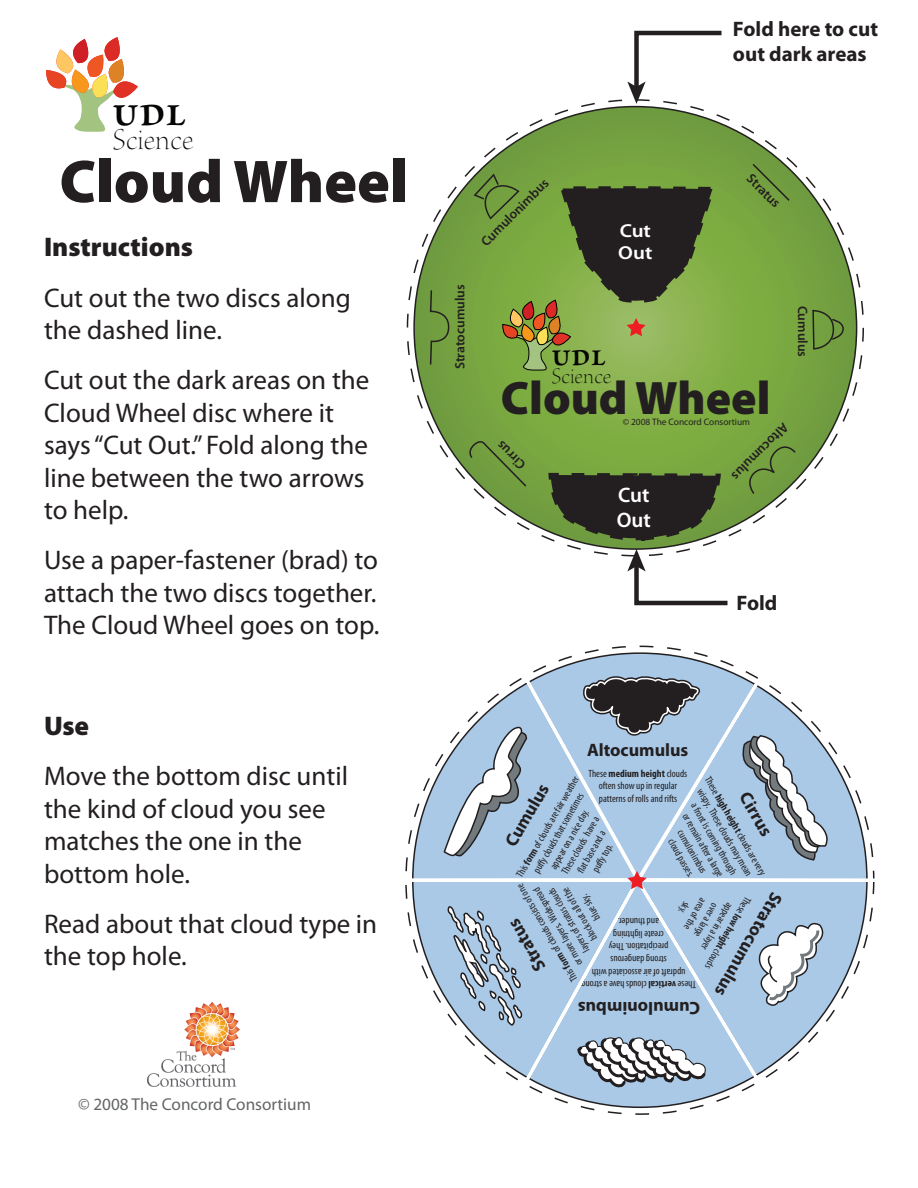
<style>
.page{position:relative;width:918px;height:1188px;background:#fff}
.page>*{position:absolute;margin:0;border:0;box-sizing:border-box;transform-origin:0 0}
.t1{font:900 60.9px "Myriad Pro";color:#231f20}
.t2{font:900 47.1px "Myriad Pro";color:#231f20}
.t3{font:31.8px "Brioso Pro Light Poster";letter-spacing:.02em;color:#050504}
.t4{font:31.8px "Brioso Pro Bold Capt";color:#050504}
.t5{font:27px/32.4px "Myriad Pro";color:#231f20}
.t6{font:900 27px "Myriad Pro";color:#231f20}
.t7{font:23.55px "Brioso Pro Light Poster";letter-spacing:.015em;color:#050504}
.t8{font:23.55px "Brioso Pro Bold Capt";color:#050504}
.t9{font:700 21px/25.2px "Myriad Pro";color:#231f20}
.t10{font:600 21px/25.2px "Myriad Pro";color:#fff}
.t11{font:600 18.75px/22.5px "Myriad Pro";color:#fff;scale:1.12 1}
.t12{font:700 18px "Myriad Pro";color:#231f20}
.t13{font:17.25px "Myriad Pro";color:#636566}
.t14{font:600 13.5px "Myriad Pro";color:#231f20}
.t15{font:condensed 10.5px/12.6px "Myriad Pro";color:#231f20;text-align:center}
.t16{font:9.45px "Myriad Pro";color:#231f20}
.s1{font-weight:700}
</style>
<div class="page">
<img style="left:148px;top:1002px;width:92px;height:85px">
<svg style="left:590px;top:645px;width:91px;height:6px"></svg>
<svg style="left:405px;top:651px;width:470px;height:458px"></svg>
<svg style="left:627px;top:871px;width:20px;height:18px"></svg>
<svg style="left:627px;top:549px;width:101px;height:57px"></svg>
<svg style="left:414px;top:107px;width:443px;height:442px;background:#77a341"></svg>
<svg style="left:429px;top:289px;width:21px;height:106px;background:#6c953d"></svg>
<svg style="left:812px;top:309px;width:33px;height:160px"></svg>
<svg style="left:751px;top:162px;width:40px;height:40px;background:#709841"></svg>
<svg style="left:467px;top:436px;width:61px;height:52px;background:#749c45"></svg>
<svg style="left:546px;top:471px;width:177px;height:72px;background:#3c442d"></svg>
<svg style="left:472px;top:172px;width:246px;height:199px;background:#6b853d"></svg>
<svg style="left:627px;top:30px;width:95px;height:74px"></svg>
<svg style="left:46px;top:37px;width:92px;height:95px"></svg>
<svg style="left:537px;top:859px;width:9px;height:8px"></svg>
<svg style="left:576px;top:867px;width:9px;height:6px"></svg>
<svg style="left:596px;top:858px;width:8px;height:8px"></svg>
<svg style="left:745px;top:431px;width:52px;height:64px;background:#749c44"></svg>
<h3 class="t4" style="left:113px;top:95px;width:74px">U D L</h3>
<h3 class="t3" style="left:113px;top:123px;width:82px">Science</h3>
<h1 class="t1" style="left:59px;top:147px;width:350px">Cloud Wheel</h1>
<h3 class="t6" style="left:44px;top:232px;width:151px">Instructions</h3>
<h3 class="t5" style="left:44px;top:281px;width:308px">Cut out the two discs along the dashed line.</h3>
<h3 class="t5" style="left:44px;top:364px;width:327px">Cut out the dark areas on the<br>Cloud Wheel disc where it says “Cut Out.” Fold along the line between the two arrows to help.</h3>
<h3 class="t5" style="left:44px;top:544px;width:337px;text-align:justify">Use a paper-fastener (brad) to attach the two discs together.<br>The Cloud Wheel goes on top.</h3>
<h3 class="t6" style="left:44px;top:711px;width:47px">Use</h3>
<h3 class="t5" style="left:44px;top:760px;width:306px">Move the bottom disc until the kind of cloud you see matches the one in the bottom hole.</h3>
<h3 class="t5" style="left:44px;top:907px;width:335px">Read about that cloud type in the top hole.</h3>
<h3 class="t13" style="left:78px;top:1093px;width:235px">© 2008 The Concord Consortium</h3>
<h3 class="t9" style="left:733px;top:15px;width:147px">Fold here to cut out dark areas</h3>
<p class="t14" style="left:451px;top:369px;width:87px;rotate:-90deg">Stratocumulus</p>
<p class="t14" style="left:477px;top:238px;width:91px;rotate:-45deg">Cumulonimbus</p>
<h3 class="t11" style="left:618px;top:219px;width:32px">Cut<br>Out</h3>
<p class="t14" style="left:755px;top:170px;width:43px;rotate:45deg">Stratus</p>
<h3 class="t8" style="left:552px;top:343px;width:55px">U D L</h3>
<h3 class="t7" style="left:552px;top:364px;width:61px">Science</h3>
<h2 class="t2" style="left:501px;top:371px;width:271px">Cloud Wheel</h2>
<p class="t16" style="left:623px;top:416px;width:129px">© 2008 The Concord Consortium</p>
<p class="t14" style="left:793px;top:432px;width:75px;rotate:135deg">Al ocumulus</p>
<p class="t14" style="left:517px;top:474px;width:36px;rotate:-135deg">Cirrus</p>
<h3 class="t10" style="left:617px;top:482px;width:36px">Cut<br>Out</h3>
<p class="t14" style="left:811px;top:306px;width:53px;rotate:90deg">Cumulus</p>
<h3 class="t9" style="left:737px;top:589px;width:42px">Fold</h3>
<h3 class="t12" style="left:587px;top:738px;width:103px">Altocumulus</h3>
<p class="t15" style="left:588px;top:767px;width:100px">These <span class="s1">medium height</span> clouds often show up in regular patterns of rolls and rifts</p>
<p class="t15" style="left:713px;top:774px;width:114px;rotate:60deg">These <span class="s1">high height</span> clouds are very wispy. These clouds may mean<br>a front is coming through<br>or remain after a large cumulonimbus<br>cloud passes.</p>
<h3 class="t12" style="left:788px;top:900px;width:119px;rotate:120deg">Stratocumulus</h3>
<p class="t15" style="left:513px;top:873px;width:116px;rotate:-60deg">This <span class="s1">form</span> of clouds are fair weather pu y clouds that sometimes appear on a nice day.<br>These clouds have a<br>at base and a<br>pu y top.</p>
<h3 class="t12" style="left:531px;top:976px;width:59px;rotate:-120deg">Stratus</h3>
<h3 class="t12" style="left:499px;top:840px;width:72px;rotate:-60deg">Cumulus</h3>
<h3 class="t12" style="left:754px;top:788px;width:49px;rotate:60deg">Cirrus</h3>
<p class="t15" style="left:569px;top:984px;width:113px;rotate:-120deg">This <span class="s1">form</span> of clouds consists of one or more layers. Widespread<br>al yers of stratus clouds<br>block out all of the<br>blue sky.</p>
<h3 class="t12" style="left:700px;top:1020px;width:124px;rotate:-180deg">Cumulonimbus</h3>
<p class="t15" style="left:754px;top:901px;width:83px;rotate:120deg">These <span class="s1">ol w height</span> clouds appear in a layer<br>over a large<br>area of the<br>sky.</p>
<p class="t15" style="left:696px;top:991px;width:116px;rotate:-180deg">These <span class="s1">rev ct i al</span> clouds h va e a strong upd far t of air associ ta ed with<br>rs t ong dangerous<br>rp ecipitation. They<br>taerc e lightning<br>and thunde .r</p>
</div>
